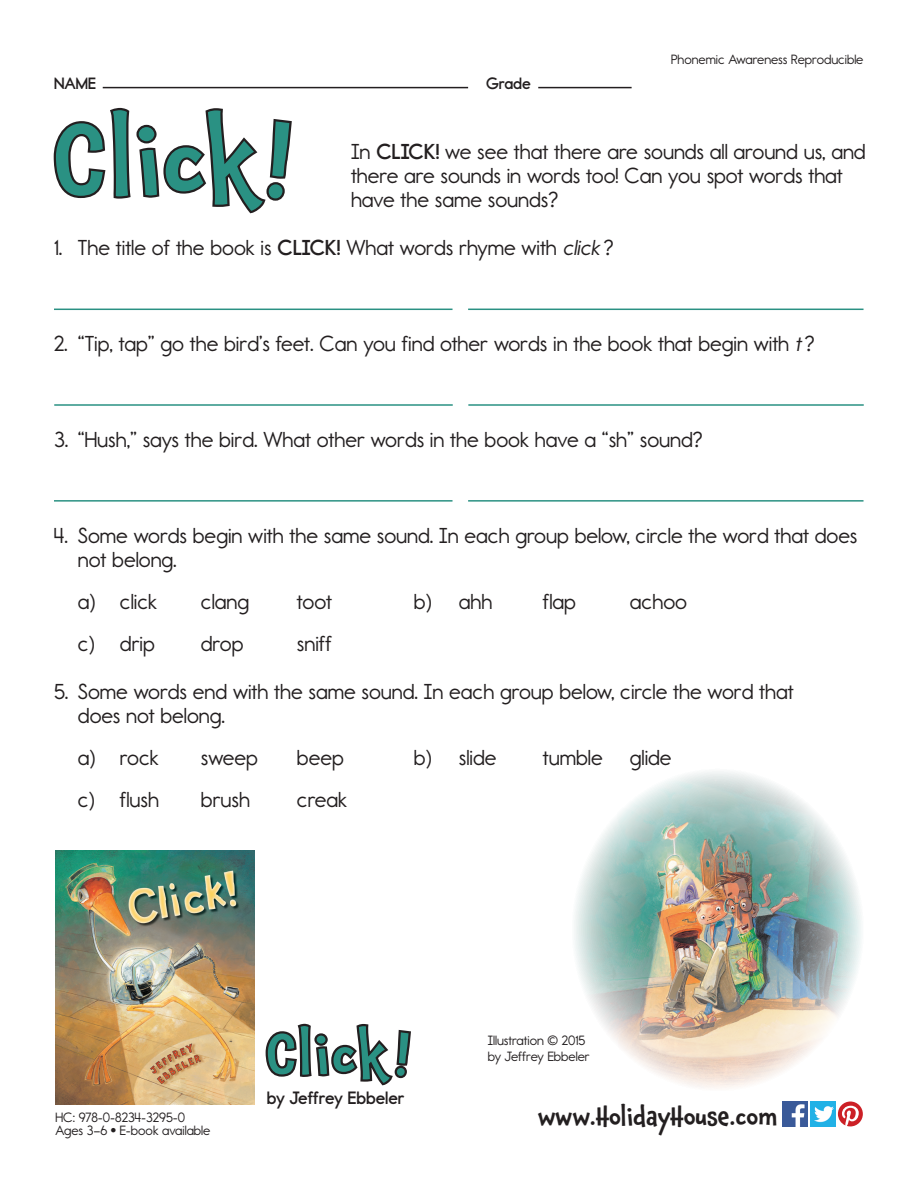
<style>
.page{position:relative;width:918px;height:1188px;background:#fff}
.page>*{position:absolute;margin:0;border:0;box-sizing:border-box;transform-origin:0 0}
.t1{font:500 93px "Chaloops";letter-spacing:.02em;color:#2a9183}
.t2{font:500 52.5px "Chaloops";letter-spacing:.05em;color:#2a9183}
.t3{font:500 24px "Chaloops";color:#231f20}
.t4{font:21.75px/24px "Report School Rg";color:#231f20}
.t5{font:700 18px "Report School Rg";color:#231f20}
.t6{font:700 16.5px "Report School Rg";color:#231f20}
.t7{font:13.5px "Report School Rg";color:#231f20}
.s1{font-weight:700}
.s2{font-style:italic}
</style>
<div class="page">
<img style="left:574px;top:771px;width:287px;height:318px">
<img style="left:56px;top:850px;width:199px;height:254px">
<hr style="left:103px;top:87px;width:365px;height:1px;background:#231f20">
<hr style="left:538px;top:87px;width:94px;height:1px;background:#231f20">
<svg style="left:53px;top:107px;width:239px;height:107px"></svg>
<svg style="left:265px;top:1023px;width:146px;height:63px"></svg>
<img style="left:811px;top:1102px;width:25px;height:24px">
<svg style="left:838px;top:1102px;width:25px;height:24px"></svg>
<img style="left:783px;top:1102px;width:25px;height:24px">
<hr style="left:54px;top:309px;width:399px;height:1px;background:#2a9183">
<hr style="left:468px;top:309px;width:396px;height:1px;background:#2a9183">
<hr style="left:54px;top:404px;width:399px;height:2px;background:#2a9183">
<hr style="left:468px;top:404px;width:396px;height:2px;background:#2a9183">
<hr style="left:54px;top:500px;width:399px;height:2px;background:#2a9183">
<hr style="left:468px;top:500px;width:396px;height:2px;background:#2a9183">
<p class="t7" style="left:671px;top:51px;width:194px">Phonemic Awareness Reproducible</p>
<p class="t6" style="left:54px;top:74px;width:43px">NAME</p>
<p class="t6" style="left:486px;top:74px;width:46px">Grade</p>
<p class="t1" style="left:54px;top:85px;width:241px">Click!</p>
<p class="t4" style="left:351px;top:139px;width:516px">In <span class="s1">CLICK!</span> we see that there are sounds all around us, and there are sounds in words too! Can you spot words that have the same sounds?</p>
<p class="t4" style="left:54px;top:236px;width:561px">1. The title of the book is <span class="s1">CLICK!</span> What words rhyme with <span class="s2">click</span> ?</p>
<p class="t4" style="left:54px;top:332px;width:762px">2. “Tip, tap” go the bird’s feet. Can you find other words in the book that begin with <span class="s2">t</span> ?</p>
<p class="t4" style="left:54px;top:428px;width:650px">3. “Hush,” says the bird. What other words in the book have a “sh” sound?</p>
<p class="t4" style="left:78px;top:524px;width:781px;text-indent:-24px">4. Some words begin with the same sound. In each group below, circle the word that does not belong.</p>
<p class="t4" style="left:78px;top:590px;width:81px">a) click</p>
<p class="t4" style="left:201px;top:590px;width:50px">clang</p>
<p class="t4" style="left:297px;top:590px;width:36px">toot</p>
<p class="t4" style="left:414px;top:590px;width:80px">b) ahh</p>
<p class="t4" style="left:543px;top:590px;width:34px">flap</p>
<p class="t4" style="left:630px;top:590px;width:59px">achoo</p>
<p class="t4" style="left:78px;top:632px;width:78px">c) drip</p>
<p class="t4" style="left:201px;top:632px;width:44px">drop</p>
<p class="t4" style="left:297px;top:632px;width:36px">sniff</p>
<p class="t4" style="left:54px;top:680px;width:741px">5. Some words end with the same sound. In each group below, circle the word that</p>
<p class="t4" style="left:78px;top:704px;width:149px">does not belong.</p>
<p class="t4" style="left:78px;top:746px;width:82px">a) rock</p>
<p class="t4" style="left:201px;top:746px;width:59px">sweep</p>
<p class="t4" style="left:297px;top:746px;width:48px">beep</p>
<p class="t4" style="left:414px;top:746px;width:84px">b) slide</p>
<p class="t4" style="left:543px;top:746px;width:61px">tumble</p>
<p class="t4" style="left:630px;top:746px;width:43px">glide</p>
<p class="t4" style="left:78px;top:788px;width:82px">c) flush</p>
<p class="t4" style="left:201px;top:788px;width:51px">brush</p>
<p class="t4" style="left:297px;top:788px;width:52px">creak</p>
<p class="t7" style="left:56px;top:1109px;width:131px">HC: 978-0-8234-3295-0</p>
<p class="t7" style="left:56px;top:1123px;width:156px">Ages 3–6 • E-book available</p>
<p class="t2" style="left:267px;top:1012px;width:146px">Click!</p>
<p class="t5" style="left:267px;top:1087px;width:139px">by Jeffrey Ebbeler</p>
<p class="t7" style="left:488px;top:1032px;width:99px">Illustration © 2015</p>
<p class="t7" style="left:488px;top:1048px;width:103px">by Jeffrey Ebbeler</p>
<p class="t3" style="left:538px;top:1097px;width:241px">www.HolidayHouse.com</p>
</div>
